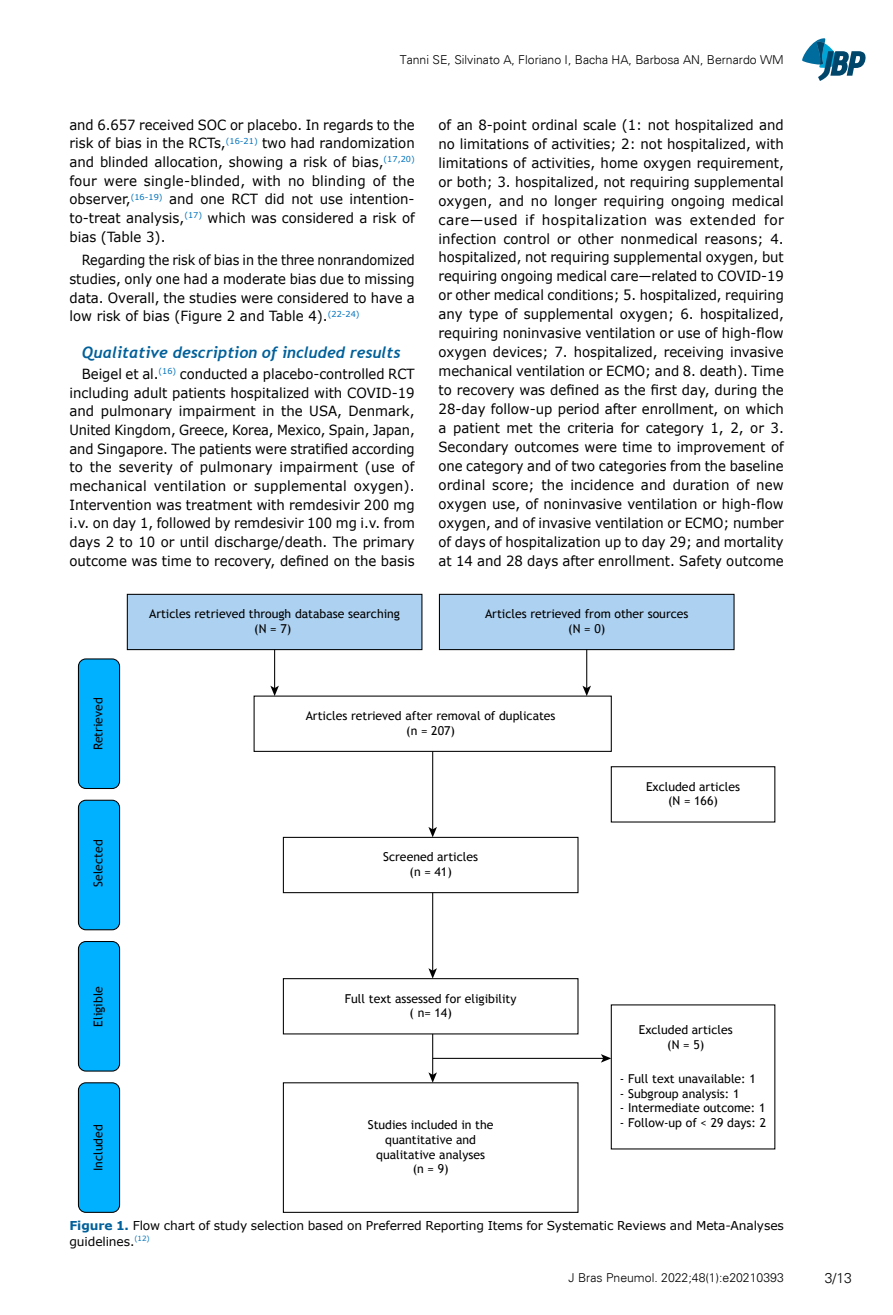
<style>
.page{position:relative;width:893px;height:1315px;background:#fff}
.page>*{position:absolute;margin:0;border:0;box-sizing:border-box;transform-origin:0 0}
.Sub_2{font:italic 700 15.75px "Trebuchet";color:#01609a}
.Corpo_EN{font:14px/18.9px "Verdana";color:#000;text-align:justify;scale:.95 1}
.Corpo_EN-2{font:14px/18.7px "Verdana";color:#000;text-align:justify;scale:.94 1}
.Corpo_EN-3{font:14px/18.7px "Verdana";color:#000;text-align:justify;scale:.91 1}
.t1{font:300 14px "Univers";color:#000}
.t2{font:12.25px/14.7px "Trebuchet MS";color:#000;text-align:center}
.Legendas{font:12.25px/15.8px "Verdana";letter-spacing:-.01em;color:#000}
.t3{font:300 12.25px "Univers";color:#000}
.s1{font-weight:700;color:#01609a}
</style>
<div class="page">
<svg style="left:802px;top:38px;width:64px;height:43px"></svg>
<div style="left:127px;top:594px;width:295px;height:55px;background:#add1f0"></div>
<div style="left:127px;top:594px;width:295px;height:56px;border:1px solid #000"></div>
<div style="left:254px;top:695px;width:358px;height:57px;border:1px solid #000"></div>
<div style="left:283px;top:837px;width:295px;height:56px;border:1px solid #000"></div>
<div style="left:283px;top:978px;width:295px;height:56px;border:1px solid #000"></div>
<div style="left:611px;top:766px;width:164px;height:56px;border:1px solid #000"></div>
<div style="left:439px;top:594px;width:295px;height:55px;background:#add1f0"></div>
<div style="left:439px;top:594px;width:296px;height:56px;border:1px solid #000"></div>
<div style="left:78px;top:659px;width:42px;height:129px;background:#00b1ff;border-radius:7px"></div>
<div style="left:78px;top:658px;width:42px;height:131px;border:1px solid #000;border-radius:7px"></div>
<div style="left:78px;top:800px;width:42px;height:129px;background:#00b1ff;border-radius:7px"></div>
<div style="left:78px;top:799px;width:42px;height:131px;border:1px solid #000;border-radius:7px"></div>
<div style="left:78px;top:941px;width:42px;height:130px;background:#00b1ff;border-radius:7px"></div>
<div style="left:78px;top:941px;width:42px;height:130px;border:1px solid #000;border-radius:7px"></div>
<div style="left:78px;top:1082px;width:42px;height:130px;background:#00b1ff;border-radius:7px"></div>
<div style="left:78px;top:1082px;width:42px;height:130px;border:1px solid #000;border-radius:7px"></div>
<hr style="left:274px;top:649px;width:1px;height:39px;background:#000">
<svg style="left:270px;top:685px;width:9px;height:11px"></svg>
<hr style="left:432px;top:751px;width:1px;height:79px;background:#000">
<svg style="left:428px;top:827px;width:9px;height:10px"></svg>
<hr style="left:432px;top:892px;width:1px;height:79px;background:#000">
<svg style="left:428px;top:968px;width:9px;height:10px"></svg>
<hr style="left:432px;top:1034px;width:1px;height:41px;background:#000">
<svg style="left:428px;top:1072px;width:9px;height:10px"></svg>
<hr style="left:433px;top:1058px;width:171px;height:1px;background:#000">
<svg style="left:601px;top:1054px;width:10px;height:8px"></svg>
<hr style="left:586px;top:649px;width:1px;height:39px;background:#000">
<svg style="left:582px;top:685px;width:9px;height:11px"></svg>
<p class="t3" style="left:400px;top:52px;width:385px">Tanni SE, Silvinato A, Floriano I, Bacha HA, Barbosa AN, Bernardo WM</p>
<p class="Corpo_EN-2" style="left:69px;top:116px;width:369px">and 6.657 received SOC or placebo. In regards to the risk of bias in the RCTs,<sup>(16-21)</sup> two had randomization and blinded allocation, showing a risk of bias,<sup>(17,20) </sup>four were single-blinded, with no blinding of the observer,<sup>(16-19)</sup> and one RCT did not use intention&shy;to-treat analysis,<sup>(17)</sup> which was considered a risk of bias (Table 3).</p>
<p class="Corpo_EN-3" style="left:69px;top:251px;width:381px;text-indent:12px">Regarding the risk of bias in the three nonrandomized studies, only one had a moderate bias due to missing data. Overall, the studies were considered to have a low risk of bias (Figure 2 and Table 4).<sup>(22-24)</sup></p>
<p class="Sub_2" style="left:82px;top:343px;width:320px">Qualitative description of included results</p>
<p class="Corpo_EN-2" style="left:69px;top:365px;width:369px;text-indent:12px">Beigel et al.<sup>(16)</sup> conducted a placebo-controlled RCT including adult patients hospitalized with COVID-19 and pulmonary impairment in the USA, Denmark, United Kingdom, Greece, Korea, Mexico, Spain, Japan, and Singapore. The patients were stratified according to the severity of pulmonary impairment (use of mechanical ventilation or supplemental oxygen).<br>Intervention was treatment with remdesivir 200 mg i.v. on day 1, followed by remdesivir 100 mg i.v. from days 2 to 10 or until discharge/death. The primary outcome was time to recovery, defined on the basis</p>
<p class="Corpo_EN" style="left:439px;top:115px;width:365px">of an 8-point ordinal scale (1: not hospitalized and no limitations of activities; 2: not hospitalized, with limitations of activities, home oxygen requirement, or both; 3. hospitalized, not requiring supplemental oxygen, and no longer requiring ongoing medical care—used if hospitalization was extended for infection control or other nonmedical reasons; 4. hospitalized, not requiring supplemental oxygen, but requiring ongoing medical care—related to COVID-19 or other medical conditions; 5. hospitalized, requiring any type of supplemental oxygen; 6. hospitalized, requiring noninvasive ventilation or use of high-flow oxygen devices; 7. hospitalized, receiving invasive mechanical ventilation or ECMO; and 8. death). Time to recovery was defined as the first day, during the 28-day follow-up period after enrollment, on which a patient met the criteria for category 1, 2, or 3.<br>Secondary outcomes were time to improvement of one category and of two categories from the baseline ordinal score; the incidence and duration of new oxygen use, of noninvasive ventilation or high-flow oxygen, and of invasive ventilation or ECMO; number of days of hospitalization up to day 29; and mortality at 14 and 28 days after enrollment. Safety outcome</p>
<p class="t2" style="left:91px;top:750px;width:54px;rotate:-90deg">Retrieved</p>
<p class="t2" style="left:91px;top:887px;width:49px;rotate:-90deg">Selected</p>
<p class="t2" style="left:91px;top:1026px;width:42px;rotate:-90deg">Eligible</p>
<p class="t2" style="left:149px;top:607px;width:252px">Articles retrieved through database searching (N = 7)</p>
<p class="t2" style="left:485px;top:607px;width:205px">Articles retrieved from other sources (N = 0)</p>
<p class="t2" style="left:306px;top:708px;width:251px">Articles retrieved after removal of duplicates (n = 207)</p>
<p class="t2" style="left:383px;top:850px;width:96px">Screened articles (n = 41)</p>
<p class="t2" style="left:345px;top:991px;width:173px">Full text assessed for eligibility ( n= 14)</p>
<p class="t2" style="left:646px;top:779px;width:95px">Excluded articles (N = 166)</p>
<p class="t2" style="left:639px;top:1022px;width:95px">Excluded articles (N = 5)</p>
<p class="t2" style="left:91px;top:1171px;width:48px;rotate:-90deg">Included</p>
<p class="t2" style="left:368px;top:1117px;width:127px">Studies included in the quantitative and qualitative analyses<br>(n = 9)</p>
<p class="t2" style="left:620px;top:1071px;width:137px">- Full text unavailable: 1</p>
<p class="t2" style="left:620px;top:1086px;width:121px">- Subgroup analysis: 1</p>
<p class="t2" style="left:620px;top:1100px;width:147px">- Intermediate outcome: 1</p>
<p class="t2" style="left:620px;top:1115px;width:148px">- Follow-up of &lt; 29 days: 2</p>
<p class="Legendas" style="left:69px;top:1217px;width:716px"><span class="s1">Figure 1.</span> Flow chart of study selection based on Preferred Reporting Items for Systematic Reviews and Meta-Analyses guidelines.<sup>(12)</sup></p>
<p class="t3" style="left:569px;top:1270px;width:217px">J Bras Pneumol. 2022;48(1):e20210393</p>
<p class="t1" style="left:825px;top:1269px;width:29px">3/13</p>
</div>
